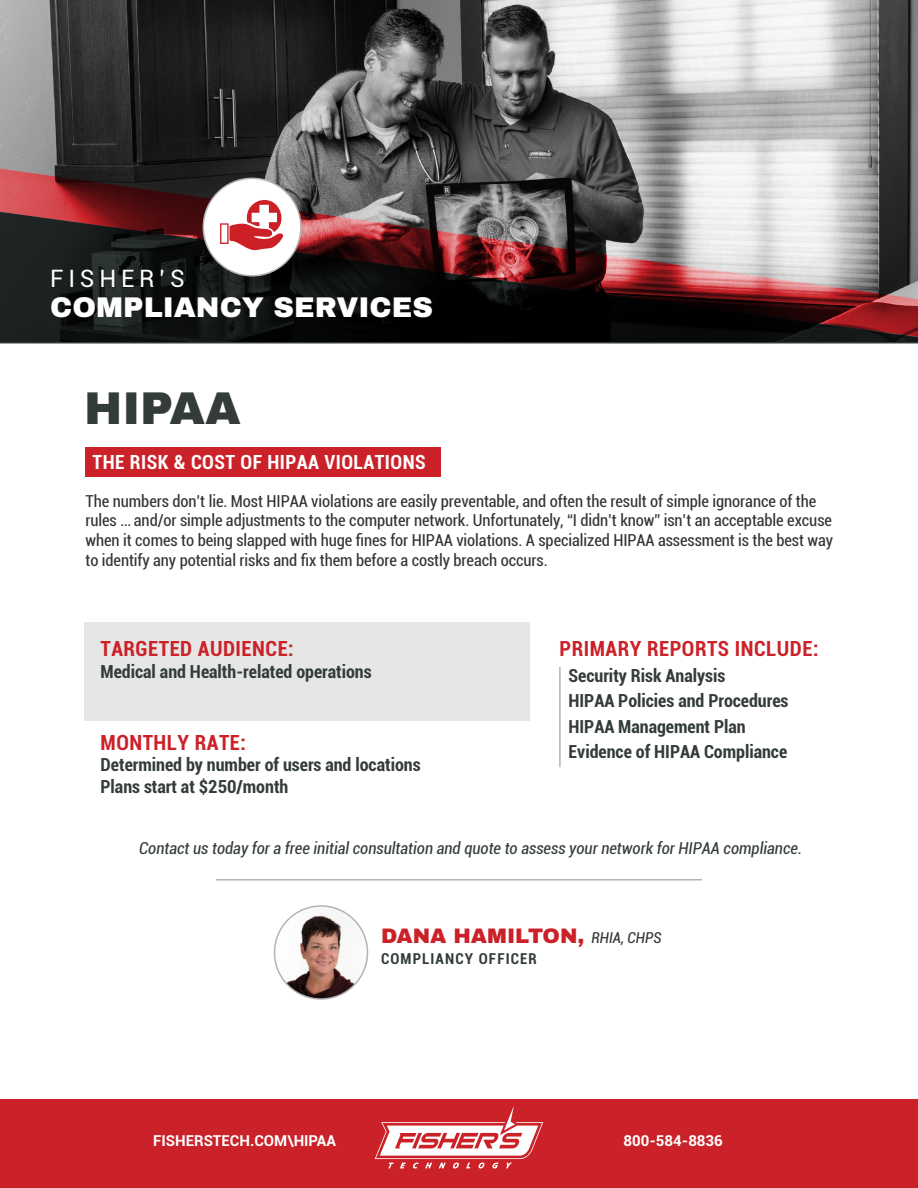
<style>
.page{position:relative;width:918px;height:1188px;background:#fff}
.page>*{position:absolute;margin:0;border:0;box-sizing:border-box;transform-origin:0 0}
.t1{font:900 45.9px "Archivo";color:#333b3b}
.t2{font:900 28.5px "Archivo";color:#fff}
.t3{font:24px "Roboto";letter-spacing:.2em;color:#fff}
.t4{font:900 21px "Archivo";color:#cb2128}
.t5{font:700 condensed 20.85px "Roboto";letter-spacing:.025em;color:#cb2128}
.t6{font:700 condensed 19.5px "Roboto";letter-spacing:.025em;color:#fff}
.t7{font:700 condensed 18px/25.5px "Roboto";color:#333b3b}
.t8{font:condensed 16.5px/19.8px "Roboto";letter-spacing:-.005em;color:#333}
.t9{font:italic condensed 16.5px "Roboto";color:#333b3b}
.t10{font:700 15px "Roboto";color:#fff}
.t11{font:700 condensed 15px "Roboto";letter-spacing:.075em;color:#333b3b}
.s1{font-family:"Roboto";font-weight:400;font-style:italic;font-stretch:condensed;font-size:15px;color:#333}
</style>
<div class="page">
<div style="left:86px;top:447px;width:355px;height:30px;background:#cb2128"></div>
<img style="left:0;top:0;width:918px;height:167px">
<div style="left:84px;top:622px;width:446px;height:98px;background:#e6e6e6"></div>
<img style="left:274px;top:906px;width:94px;height:93px;border-radius:46px">
<div style="left:274px;top:905px;width:94px;height:95px;border:2px solid #b3b3b3;border-radius:50%"></div>
<svg style="left:0;top:167px;width:918px;height:43px;background:#7b6d6d"></svg>
<svg style="left:0;top:210px;width:918px;height:133px;background:#493637"></svg>
<div style="left:0;top:1099px;width:918px;height:89px;background:#cb2128"></div>
<hr style="left:559px;top:667px;width:2px;height:100px;background:#b3b3b3">
<hr style="left:216px;top:879px;width:486px;height:1px;background:#b3b3b3">
<svg style="left:375px;top:1106px;width:168px;height:63px"></svg>
<div style="left:203px;top:178px;width:98px;height:98px;background:#fff;border-radius:49px"></div>
<svg style="left:220px;top:200px;width:63px;height:50px"></svg>
<div style="left:203px;top:178px;width:99px;height:99px;border:2px solid #b3b3b3;border-radius:50%"></div>
<h3 class="t3" style="left:50px;top:264px;width:136px">FISHER’S</h3>
<h2 class="t2" style="left:50px;top:297px;width:384px">COMPLIANCY SERVICES</h2>
<h1 class="t1" style="left:84px;top:392px;width:158px">HIPAA</h1>
<p class="t6" style="left:93px;top:453px;width:335px">THE RISK &amp; COST OF HIPAA VIOLATIONS</p>
<p class="t8" style="left:86px;top:492px;width:749px">The numbers don’t lie. Most HIPAA violations are easily preventable, and often the result of simple ignorance of the rules … and/or simple adjustments to the computer network. Unfortunately, “I didn’t know” isn’t an acceptable excuse when it comes to being slapped with huge fines for HIPAA violations. A specialized HIPAA assessment is the best way to identify any potential risks and fix them before a costly breach occurs.</p>
<p class="t5" style="left:101px;top:639px;width:195px">TARGETED AUDIENCE:</p>
<p class="t7" style="left:101px;top:660px;width:273px">Medical and Health-related operations</p>
<p class="t5" style="left:101px;top:732px;width:147px">MONTHLY RATE:</p>
<p class="t7" style="left:101px;top:755px;width:322px;line-height:21.6px">Determined by number of users and locations<br>Plans start at $250/month</p>
<p class="t5" style="left:560px;top:639px;width:261px">PRIMARY REPORTS INCLUDE:</p>
<p class="t7" style="left:569px;top:663px;width:221px">Security Risk Analysis<br>HIPAA Policies and Procedures<br>HIPAA Management Plan<br>Evidence of HIPAA Compliance</p>
<p class="t9" style="left:139px;top:841px;width:664px">Contact us today for a free initial consultation and quote to assess your network for HIPAA compliance.</p>
<p class="t4" style="left:381px;top:929px;width:282px">DANA HAMILTON, <span class="s1">RHIA, CHPS</span></p>
<p class="t11" style="left:381px;top:952px;width:157px">COMPLIANCY OFFICER</p>
<p class="t10" style="left:153px;top:1132px;width:184px">FISHERSTECH.COM\HIPAA</p>
<p class="t10" style="left:624px;top:1132px;width:101px">800-584-8836</p>
</div>
